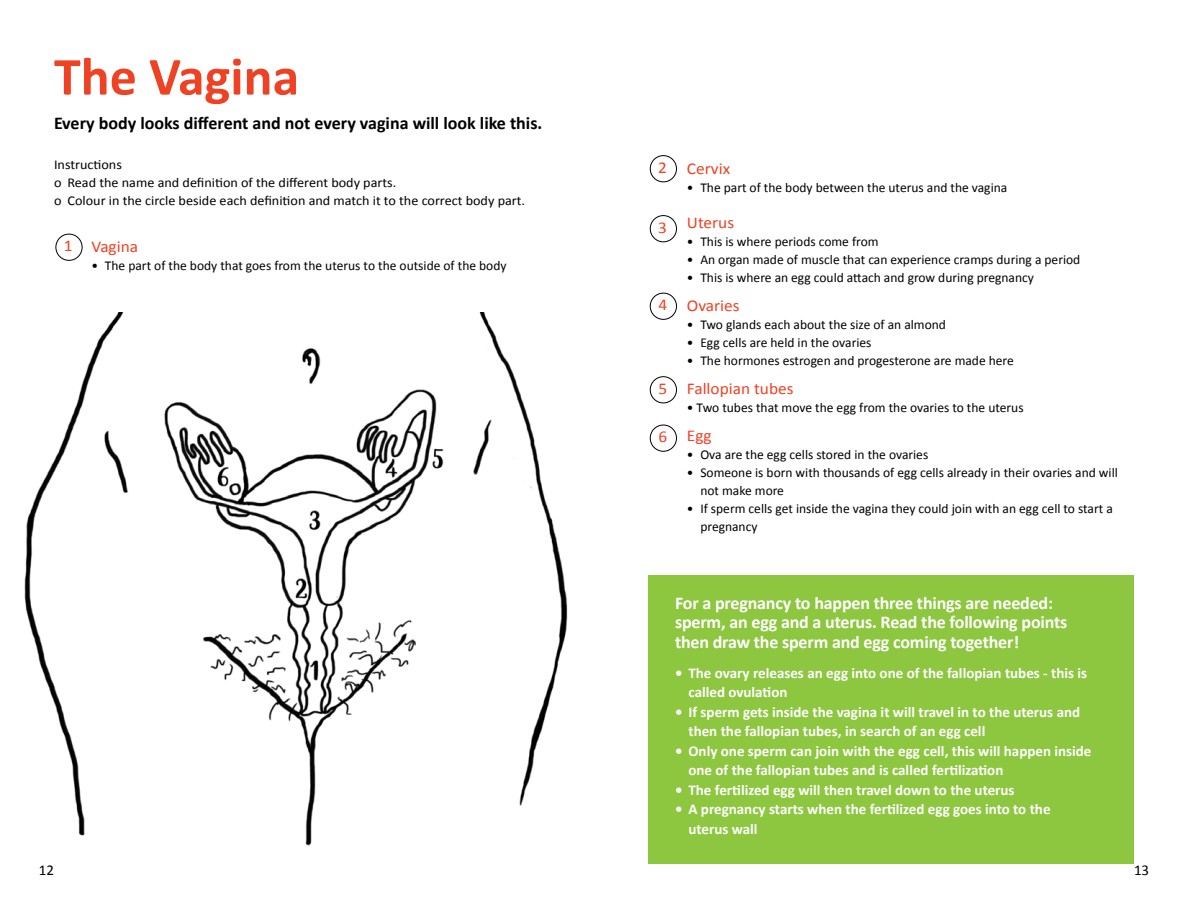
<style>
.page{position:relative;width:1188px;height:918px;background:#fff}
.page>*{position:absolute;margin:0;border:0;box-sizing:border-box;transform-origin:0 0}
.t1{font:700 54px "Calibri";color:#ef4123}
.t2{font:700 18px/19.5px "Calibri";letter-spacing:-.01em;color:#fff}
.t3{font:700 18px "Calibri";color:#000}
.t4{font:16.5px "Calibri";color:#ef4123;scale:1.05 1}
.t5{font:700 15px/19.5px "Calibri";color:#fff}
.t6{font:15px "Calibri";color:#000}
.t7{font:13.5px/18px "Calibri";color:#000}
.t8{font:13.5px/18px "Calibri";color:#000;scale:1.05 1}
</style>
<div class="page">
<div style="left:648px;top:576px;width:486px;height:288px;background:#8dc63f"></div>
<img style="left:24px;top:312px;width:544px;height:534px">
<div style="left:650px;top:215px;width:27px;height:27px;border:1px solid #000;border-radius:50%"></div>
<div style="left:650px;top:155px;width:27px;height:27px;border:1px solid #000;border-radius:50%"></div>
<div style="left:56px;top:234px;width:26px;height:27px;border:1px solid #000;border-radius:50%"></div>
<div style="left:650px;top:293px;width:27px;height:27px;border:1px solid #000;border-radius:50%"></div>
<div style="left:650px;top:376px;width:27px;height:27px;border:1px solid #000;border-radius:50%"></div>
<div style="left:650px;top:425px;width:27px;height:27px;border:1px solid #000;border-radius:50%"></div>
<h1 class="t1" style="left:54px;top:42px;width:247px">The Vagina</h1>
<h2 class="t3" style="left:54px;top:112px;width:490px">Every body looks different and not every vagina will look like this.</h2>
<p class="t8" style="left:54px;top:155px;width:450px">Instructions<br>o Read the name and definition of the different body parts.<br>o Colour in the circle beside each definition and match it to the correct body part.</p>
<p class="t4" style="left:64px;top:235px;width:10px">1</p>
<p class="t4" style="left:92px;top:236px;width:46px">Vagina</p>
<p class="t7" style="left:91px;top:256px;width:417px">• The part of the body that goes from the uterus to the outside of the body</p>
<p class="t4" style="left:658px;top:157px;width:10px">2</p>
<p class="t4" style="left:658px;top:217px;width:10px">3</p>
<p class="t4" style="left:659px;top:294px;width:10px">4</p>
<p class="t4" style="left:659px;top:378px;width:10px">5</p>
<p class="t4" style="left:659px;top:426px;width:10px">6</p>
<p class="t4" style="left:687px;top:158px;width:43px">Cervix</p>
<p class="t7" style="left:687px;top:179px;width:322px">• The part of the body between the uterus and the vagina</p>
<p class="t4" style="left:687px;top:212px;width:47px">Uterus</p>
<p class="t7" style="left:687px;top:233px;width:193px">• This is where periods come from</p>
<p class="t7" style="left:687px;top:251px;width:395px">• An organ made of muscle that can experience cramps during a period</p>
<p class="t7" style="left:687px;top:269px;width:349px">• This is where an egg could attach and grow during pregnancy</p>
<p class="t4" style="left:687px;top:295px;width:52px">Ovaries</p>
<p class="t7" style="left:687px;top:316px;width:261px">• Two glands each about the size of an almond</p>
<p class="t7" style="left:687px;top:334px;width:186px">• Egg cells are held in the ovaries</p>
<p class="t7" style="left:687px;top:352px;width:328px">• The hormones estrogen and progesterone are made here</p>
<p class="t4" style="left:687px;top:378px;width:103px">Fallopian tubes</p>
<p class="t7" style="left:687px;top:399px;width:338px">• Two tubes that move the egg from the ovaries to the uterus</p>
<p class="t4" style="left:687px;top:425px;width:25px">Egg</p>
<p class="t7" style="left:687px;top:445px;width:243px">• Ova are the egg cells stored in the ovaries</p>
<p class="t7" style="left:700px;top:463px;width:419px;text-indent:-14px">• Someone is born with thousands of egg cells already in their ovaries and will not make more</p>
<p class="t7" style="left:700px;top:499px;width:414px;text-indent:-14px">• If sperm cells get inside the vagina they could join with an egg cell to start a pregnancy</p>
<h2 class="t2" style="left:675px;top:593px;width:394px">For a pregnancy to happen three things are needed: sperm, an egg and a uterus. Read the following points then draw the sperm and egg coming together!</h2>
<p class="t5" style="left:688px;top:663px;width:400px;text-indent:-14px">• The ovary releases an egg into one of the fallopian tubes - this is called ovulation</p>
<p class="t5" style="left:688px;top:702px;width:393px;text-indent:-14px">• If sperm gets inside the vagina it will travel in to the uterus and then the fallopian tubes, in search of an egg cell</p>
<p class="t5" style="left:688px;top:741px;width:404px;text-indent:-14px">• Only one sperm can join with the egg cell, this will happen inside one of the fallopian tubes and is called fertilization</p>
<p class="t5" style="left:675px;top:780px;width:341px">• The fertilized egg will then travel down to the uterus</p>
<p class="t5" style="left:688px;top:800px;width:364px;text-indent:-14px">• A pregnancy starts when the fertilized egg goes into to the uterus wall</p>
<p class="t6" style="left:39px;top:861px;width:17px">12</p>
<p class="t6" style="left:1134px;top:861px;width:17px">13</p>
</div>
